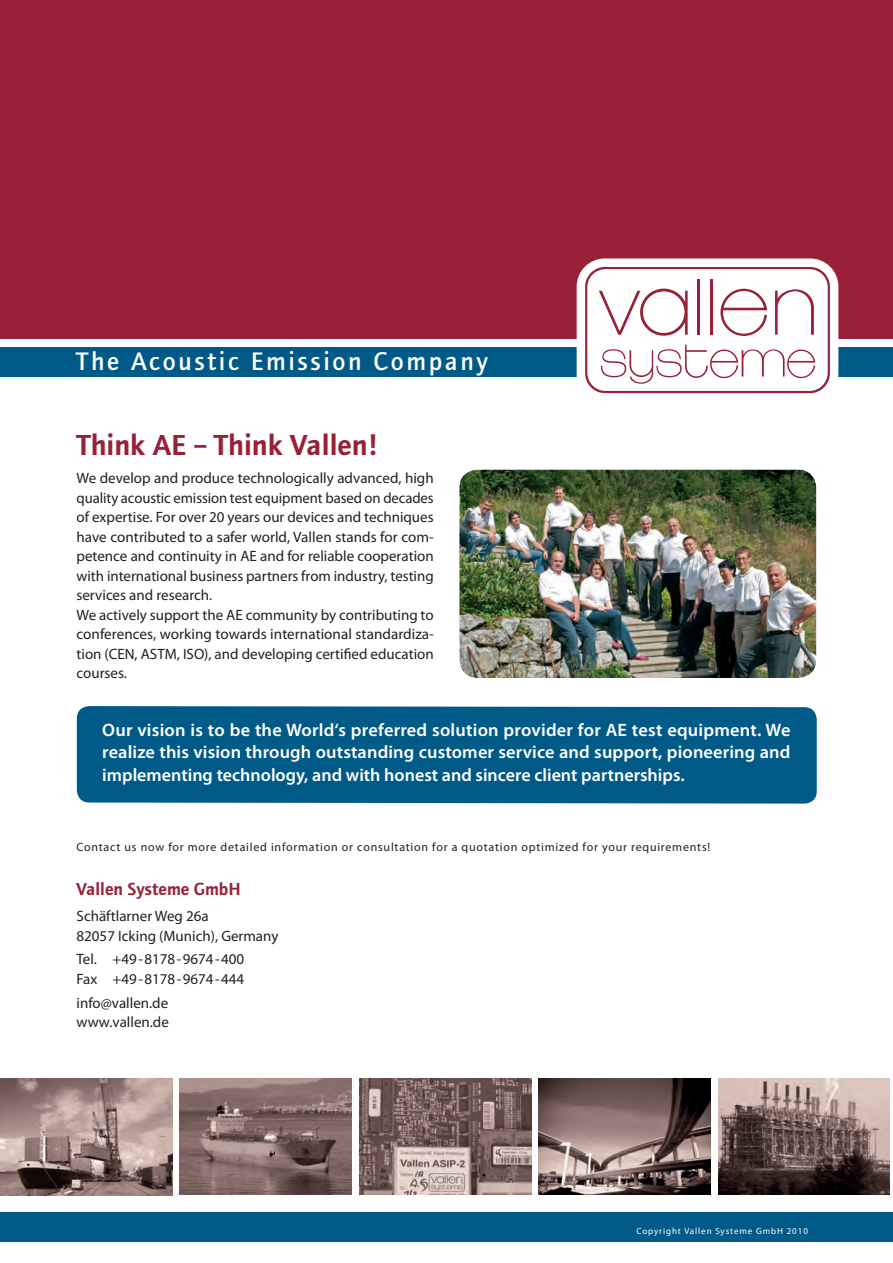
<style>
.page{position:relative;width:893px;height:1263px;background:#fff}
.page>*{position:absolute;margin:0;border:0;box-sizing:border-box;transform-origin:0 0}
.t1{font:600 30px "Foundry Journal";color:#982137}
.t2{font:500 26.25px "Foundry Journal";letter-spacing:.1em;color:#fff}
.t3{font:600 18px/22.5px "Myriad Pro";color:#fff;text-align:justify}
.t4{font:600 18px "Foundry Journal";color:#982137}
.t5{font:15px/19.5px "Myriad Pro";color:#231f20}
.t6{font:12px "Myriad Pro";letter-spacing:.065em;color:#231f20}
.t7{font:9px "Myriad Pro";letter-spacing:.1em;color:#fff}
</style>
<div class="page">
<div style="left:0;top:0;width:893px;height:339px;background:#982137"></div>
<div style="left:0;top:347px;width:893px;height:30px;background:#005a88"></div>
<div style="left:0;top:1212px;width:893px;height:30px;background:#005a88"></div>
<div style="left:77px;top:706px;width:740px;height:98px;background:#005a88"></div>
<img style="left:180px;top:1079px;width:172px;height:116px">
<img style="left:359px;top:1079px;width:172px;height:116px">
<img style="left:539px;top:1079px;width:171px;height:116px">
<img style="left:718px;top:1079px;width:172px;height:116px">
<img style="left:0;top:1079px;width:172px;height:117px">
<div style="left:577px;top:258px;width:261px;height:144px;background:#fff;border-radius:28px"></div>
<svg style="left:585px;top:267px;width:245px;height:126px"></svg>
<img style="left:459px;top:469px;width:357px;height:209px;border-radius:18px">
<h2 class="t2" style="left:76px;top:350px;width:413px">The Acoustic Emission Company</h2>
<h1 class="t1" style="left:77px;top:433px;width:304px">Think AE – Think Vallen!</h1>
<p class="t5" style="left:77px;top:469px;width:359px">We develop and produce technologically advanced, high quality acoustic emission test equipment based on decades of expertise. For over 20 years our devices and techniques have contributed to a safer world, Vallen stands for com&shy;petence and continuity in AE and for reliable cooperation with international business partners from industry, testing services and research.<br>We actively support the AE community by contributing to conferences, working towards international standardiza&shy;tion (CEN, ASTM, ISO), and developing certified education courses.</p>
<p class="t3" style="left:102px;top:720px;width:690px">Our vision is to be the World‘s preferred solution provider for AE test equipment. We realize this vision through outstanding customer service and support, pioneering and implementing technology, and with honest and sincere client partnerships.</p>
<p class="t6" style="left:77px;top:842px;width:635px">Contact us now for more detailed information or consultation for a quotation optimized for your requirements!</p>
<p class="t4" style="left:77px;top:882px;width:166px">Vallen Systeme GmbH</p>
<p class="t5" style="left:77px;top:907px;width:203px">Schäftlarner Weg 26a<br>82057 Icking (Munich), Germany</p>
<p class="t5" style="left:77px;top:951px;width:169px">Tel. +49-8178-9674-400<br>Fax +49-8178-9674-444</p>
<p class="t5" style="left:77px;top:994px;width:94px">info@vallen.de www.vallen.de</p>
<p class="t7" style="left:636px;top:1228px;width:173px">Copyright Vallen Systeme GmbH 2010</p>
</div>
